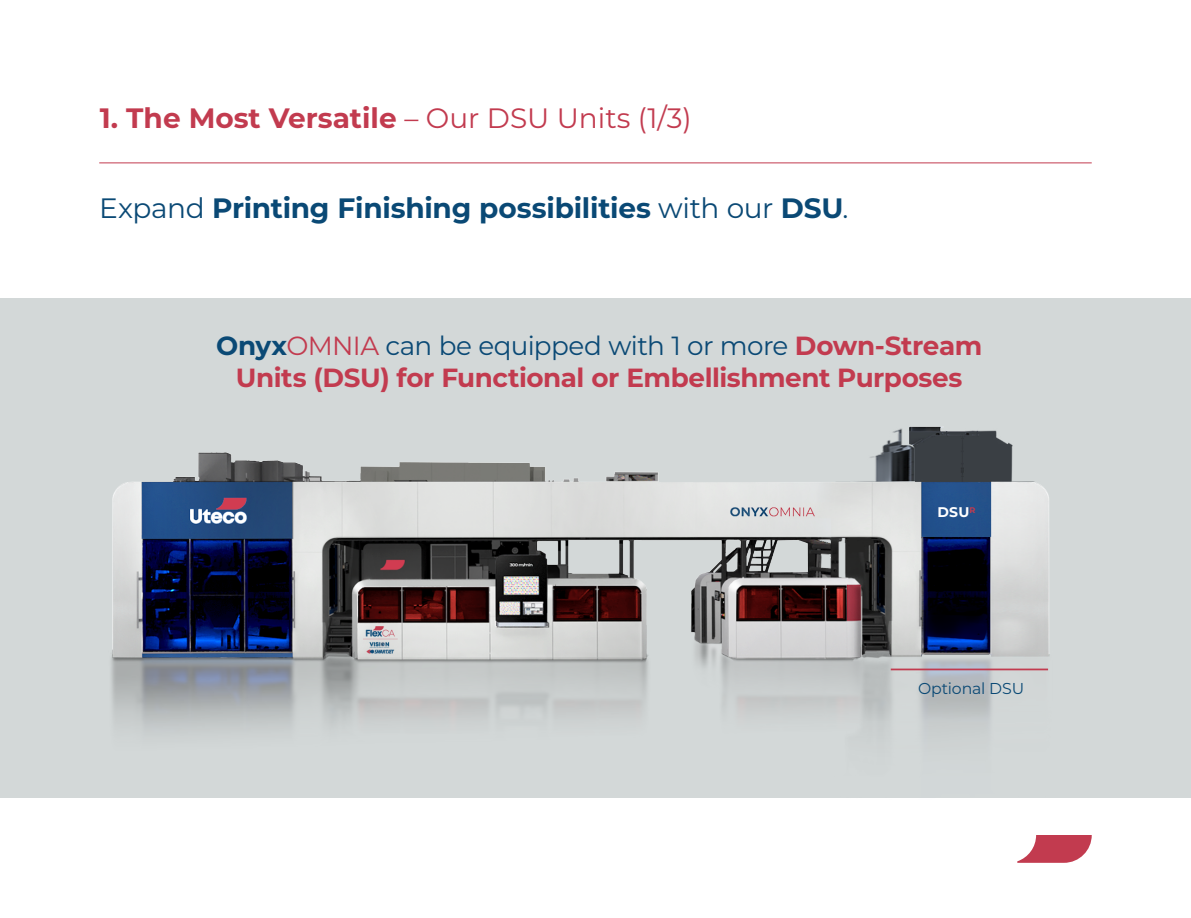
<style>
.page{position:relative;width:1191px;height:918px;background:#fff}
.page>*{position:absolute;margin:0;border:0;box-sizing:border-box;transform-origin:0 0}
.t1{font:700 28px "Montserrat";letter-spacing:-.01em;color:#0a4975}
.t2{font:700 28px "Montserrat";color:#c23b4f}
.t3{font:700 26.25px/31.5px "Montserrat";letter-spacing:-.015em;color:#c23b4f;text-align:center}
.t4{font:15.75px "Montserrat";letter-spacing:-.01em;color:#0a4975}
.t5{font:700 14px "Montserrat";color:#fff}
.s1{font-weight:400}
.s2{color:#0a4975}
.s3{font-weight:400;color:#0a4975}
</style>
<div class="page">
<div style="left:0;top:298px;width:1191px;height:499px;background:#d3d8d8"></div>
<hr style="left:99px;top:162px;width:992px;height:1px;background:#c23b4f">
<img style="left:99px;top:426px;width:1092px;height:372px">
<hr style="left:890px;top:668px;width:158px;height:2px;background:#c23b4f">
<svg style="left:1017px;top:835px;width:74px;height:28px"></svg>
<p class="t2" style="left:100px;top:98px;width:593px">1. The Most Versatile <span class="s1">– Our DSU Units (1/3)</span></p>
<p class="t1" style="left:99px;top:188px;width:751px"><span class="s1">Expand</span> Printing Finishing possibilities <span class="s1">with our</span> DSU<span class="s1">.</span></p>
<p class="t3" style="left:216px;top:329px;width:767px"><span class="s2">Onyx</span><span class="s1">OMNIA</span> <span class="s3">can be equipped with 1 or more</span> Down-Stream<br>Units (DSU) for Functional or Embellishment Purposes</p>
<p class="t5" style="left:937px;top:502px;width:39px">DSU<sup>R</sup></p>
<p class="t4" style="left:918px;top:677px;width:108px">Optional DSU</p>
</div>
